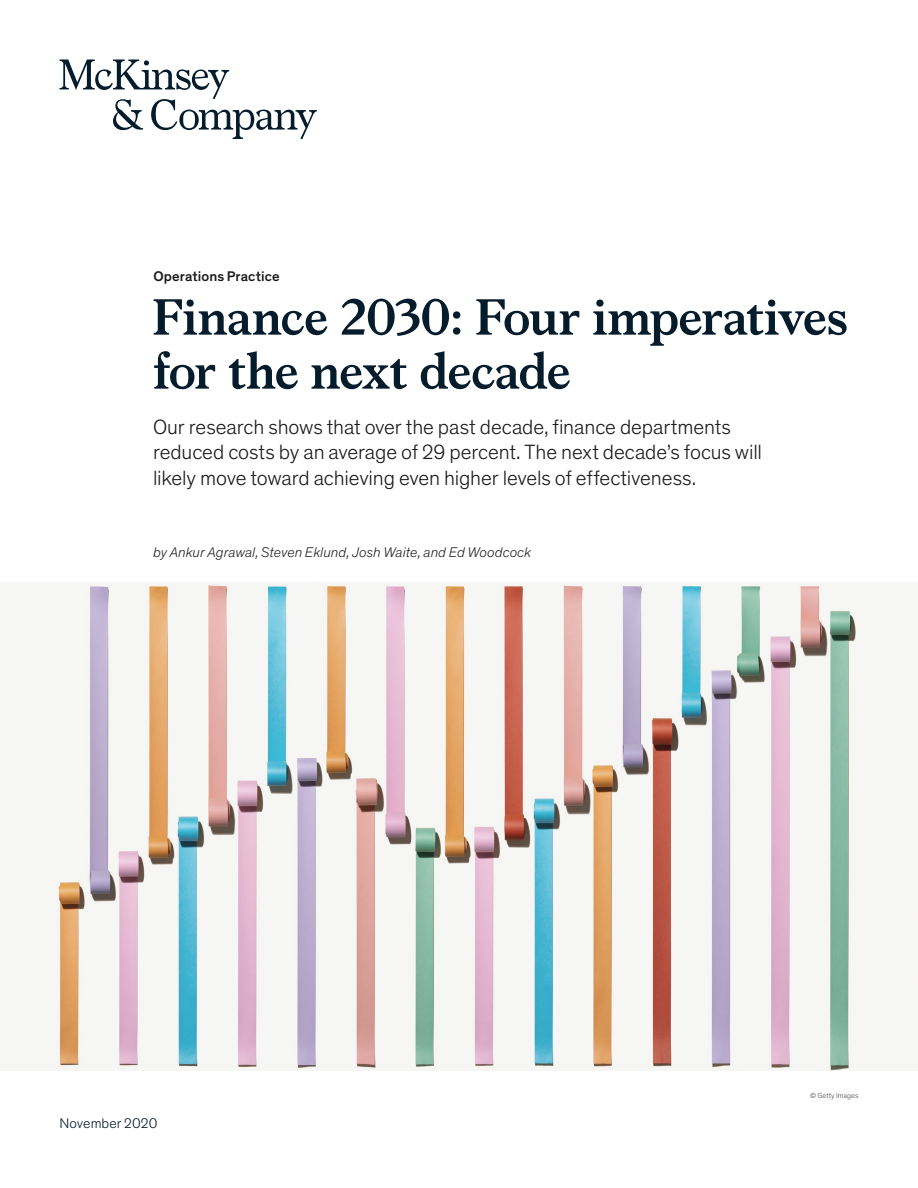
<style>
.page{position:relative;width:918px;height:1188px;background:#fff}
.page>*{position:absolute;margin:0;border:0;box-sizing:border-box;transform-origin:0 0}
.t1{font:700 51px/54px "Bower";letter-spacing:-.015em;color:#051c2c}
.t2{font:300 21px/25.5px "Mc Kinsey Sans";letter-spacing:-.005em;color:#1a1a1a}
.t3{font:italic 300 14.25px "Theinhardt Pan";letter-spacing:.005em;color:#1a1a1a}
.t4{font:500 14.25px "Mc Kinsey Sans";letter-spacing:.005em;color:#1a1a1a}
.t5{font:300 14.25px "Theinhardt Pan";letter-spacing:.005em;color:#051c2c}
.t6{font:300 7.5px "Theinhardt Pan";color:#4c4e4d}
</style>
<div class="page">
<img style="left:0;top:582px;width:918px;height:488px">
<svg style="left:60px;top:60px;width:257px;height:79px"></svg>
<p class="t4" style="left:153px;top:265px;width:128px">Operations Practice</p>
<h1 class="t1" style="left:153px;top:286px;width:697px">Finance 2030: Four imperatives for the next decade</h1>
<p class="t2" style="left:153px;top:413px;width:611px">Our research shows that over the past decade, finance departments reduced costs by an average of 29 percent. The next decade’s focus will likely move toward achieving even higher levels of effectiveness.</p>
<p class="t3" style="left:153px;top:542px;width:380px">by Ankur Agrawal, Steven Eklund, Josh Waite, and Ed Woodcock</p>
<p class="t5" style="left:60px;top:1114px;width:99px">November 2020</p>
<p class="t6" style="left:810px;top:1090px;width:50px">© Getty Images</p>
</div>
